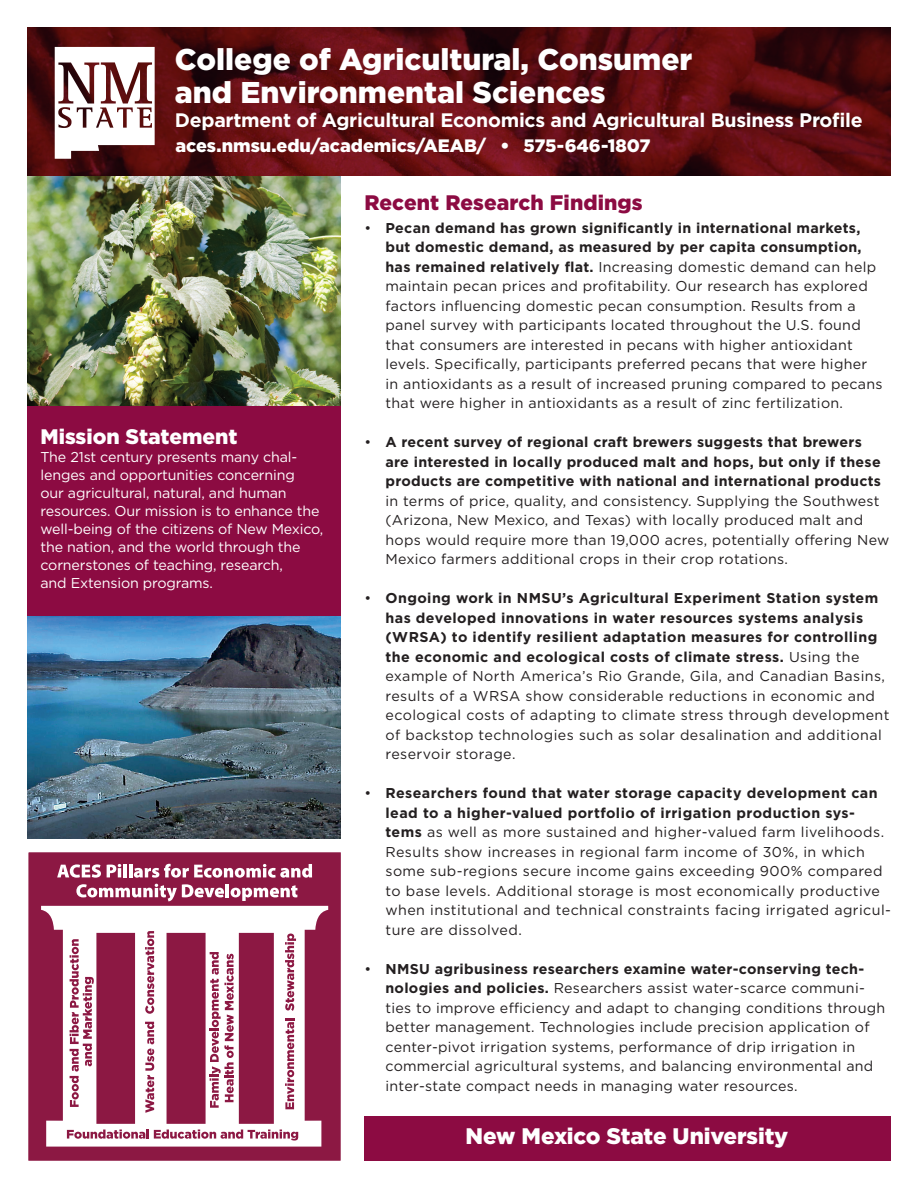
<style>
.page{position:relative;width:918px;height:1188px;background:#fff}
.page>*{position:absolute;margin:0;border:0;box-sizing:border-box;transform-origin:0 0}
.t1{font:900 30px/33px "Gotham";color:#fff}
.t2{font:900 22.5px "Gotham";letter-spacing:-.01em;color:#fff}
.t3{font:900 21px "Gotham";letter-spacing:.005em;color:#8c0b42}
.t4{font:900 21px "Gotham";color:#fff}
.t5{font:700 19.5px "Gotham";letter-spacing:-.015em;color:#fff}
.t6{font:900 18px "Gotham";letter-spacing:-.005em;color:#fff}
.t7{font:14.25px/19.5px "Gotham";letter-spacing:.02em;color:#231f20}
.t8{font:14.25px/18px "Gotham";letter-spacing:-.01em;color:#fff}
.t9{font:700 14.25px/19.5px "Gotham";letter-spacing:.02em;color:#231f20}
.s1{font-weight:700}
.s2{font-weight:400}
</style>
<div class="page">
<img style="left:27px;top:176px;width:313px;height:230px">
<svg style="left:27px;top:27px;width:864px;height:149px;background:#580c11"></svg>
<div style="left:364px;top:1117px;width:527px;height:44px;background:#8c0b42"></div>
<div style="left:27px;top:406px;width:313px;height:210px;background:#8c0b42"></div>
<svg style="left:28px;top:852px;width:313px;height:309px;background:#8e1c46"></svg>
<svg style="left:57px;top:864px;width:44px;height:14px"></svg>
<svg style="left:107px;top:864px;width:14px;height:13px"></svg>
<hr style="left:123px;top:864px;width:4px;height:13px;background:#fff">
<svg style="left:129px;top:864px;width:183px;height:14px"></svg>
<svg style="left:76px;top:884px;width:221px;height:17px"></svg>
<svg style="left:41px;top:906px;width:287px;height:241px;fill:#8c1843"></svg>
<svg style="left:70px;top:939px;width:24px;height:168px"></svg>
<svg style="left:145px;top:1022px;width:9px;height:91px"></svg>
<svg style="left:145px;top:931px;width:9px;height:83px"></svg>
<svg style="left:285px;top:1019px;width:9px;height:90px"></svg>
<svg style="left:285px;top:934px;width:11px;height:77px"></svg>
<svg style="left:210px;top:952px;width:24px;height:156px"></svg>
<svg style="left:67px;top:1130px;width:231px;height:11px"></svg>
<img style="left:27px;top:616px;width:313px;height:223px">
<img style="left:41px;top:32px;width:127px;height:140px">
<h1 class="t1" style="left:175px;top:43px;width:519px">College of Agricultural, Consumer and Environmental Sciences</h1>
<h3 class="t5" style="left:175px;top:107px;width:689px">Department of Agricultural Economics and Agricultural Business Profile</h3>
<p class="t6" style="left:176px;top:133px;width:477px">aces.nmsu.edu/academics/AEAB/ • 575-646-1807</p>
<h3 class="t4" style="left:40px;top:422px;width:199px">Mission Statement</h3>
<p class="t8" style="left:40px;top:448px;width:284px">The 21st century presents many chal&shy;lenges and opportunities concerning<br>our agricultural, natural, and human resources. Our mission is to enhance the well-being of the citizens of New Mexico, the nation, and the world through the cornerstones of teaching, research,<br>and Extension programs.</p>
<h3 class="t3" style="left:364px;top:188px;width:280px">Recent Research Findings</h3>
<p class="t7" style="left:386px;top:218px;width:499px;text-indent:-21px">• <span class="s1">Pecan demand has grown significantly in international markets, but domestic demand, as measured by per capita consumption, has remained relatively flat.</span> Increasing domestic demand can help maintain pecan prices and profitability. Our research has explored factors influencing domestic pecan consumption. Results from a panel survey with participants located throughout the U.S. found that consumers are interested in pecans with higher antioxidant levels. Specifically, participants preferred pecans that were higher in antioxidants as a result of increased pruning compared to pecans that were higher in antioxidants as a result of zinc fertilization.</p>
<p class="t9" style="left:386px;top:432px;width:497px;text-indent:-21px"><span class="s2">•</span> A recent survey of regional craft brewers suggests that brewers are interested in locally produced malt and hops, but only if these products are competitive with national and international products</p>
<p class="t7" style="left:386px;top:491px;width:505px">in terms of price, quality, and consistency. Supplying the Southwest (Arizona, New Mexico, and Texas) with locally produced malt and hops would require more than 19,000 acres, potentially offering New Mexico farmers additional crops in their crop rotations.</p>
<p class="t7" style="left:386px;top:588px;width:506px;text-indent:-21px">• <span class="s1">Ongoing work in NMSU’s Agricultural Experiment Station system has developed innovations in water resources systems analysis (WRSA) to identify resilient adaptation measures for controlling the economic and ecological costs of climate stress.</span> Using the example of North America’s Rio Grande, Gila, and Canadian Basins, results of a WRSA show considerable reductions in economic and ecological costs of adapting to climate stress through development of backstop technologies such as solar desalination and additional reservoir storage.</p>
<p class="t7" style="left:386px;top:783px;width:507px;text-indent:-21px">• <span class="s1">Researchers found that water storage capacity development can lead to a higher-valued portfolio of irrigation production sys&shy;tems</span> as well as more sustained and higher-valued farm livelihoods.<br>Results show increases in regional farm income of 30%, in which some sub-regions secure income gains exceeding 900% compared to base levels. Additional storage is most economically productive when institutional and technical constraints facing irrigated agricul&shy;ture are dissolved.</p>
<p class="t7" style="left:386px;top:959px;width:501px;text-indent:-21px">• <span class="s1">NMSU agribusiness researchers examine water-conserving tech&shy;nologies and policies.</span> Researchers assist water-scarce communi&shy;ties to improve efficiency and adapt to changing conditions through better management. Technologies include precision application of center-pivot irrigation systems, performance of drip irrigation in commercial agricultural systems, and balancing environmental and inter-state compact needs in managing water resources.</p>
<h2 class="t2" style="left:466px;top:1121px;width:324px">New Mexico State University</h2>
</div>
